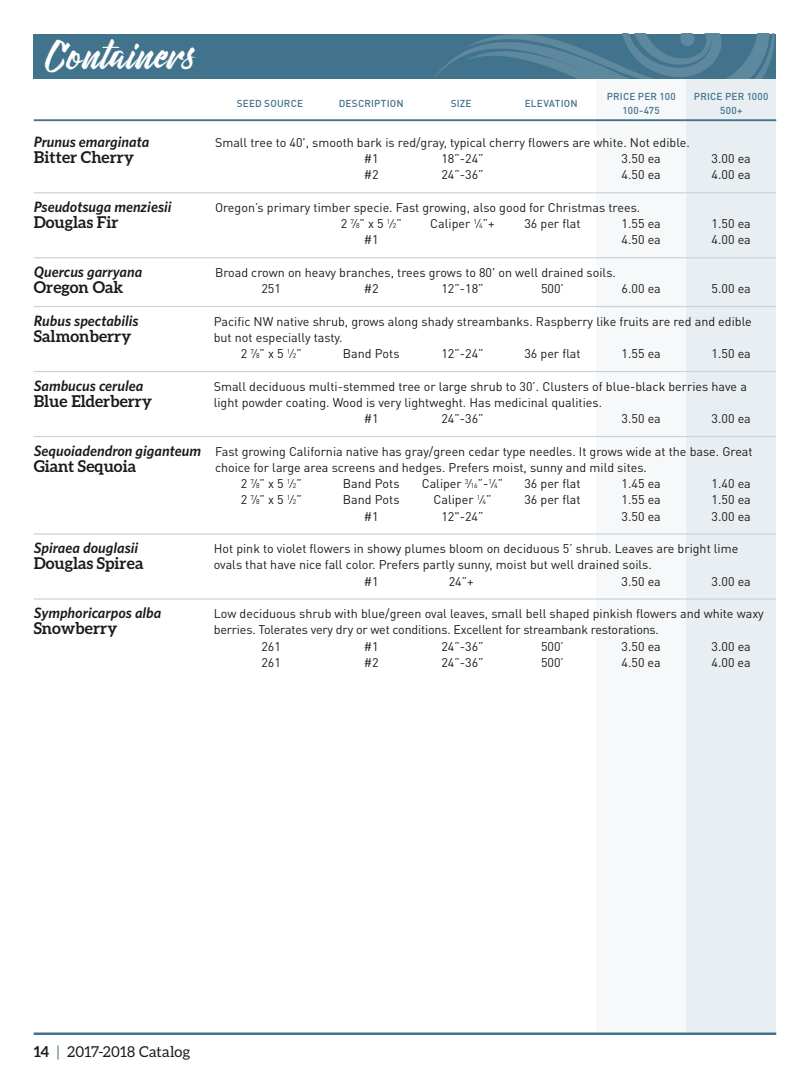
<style>
.page{position:relative;width:810px;height:1080px;background:#fff}
.page>*{position:absolute;margin:0;border:0;box-sizing:border-box;transform-origin:0 0}
.t1{font:35px "De Hangster";color:#fff}
.t2{font:700 16.25px "Aleo";color:#1c1b1b}
.t3{font:italic 600 15px "Whitney";color:#1c1b1b}
.t4{font:15px "Aleo";letter-spacing:.015em;color:#1c1b1b}
.t5{font:12.5px/16.2px "DINOT";color:#1c1b1b}
.t6{font:500 10px/13.8px "DINOT";letter-spacing:.015em;color:#42738d;text-align:center}
.s1{font-size:6.88px}
.s2{font-family:"Whitney";font-weight:600;font-style:italic;font-size:15px}
.s3{font-weight:700}
.s4{color:#42738d}
</style>
<div class="page">
<div style="left:596px;top:79px;width:90px;height:956px;background:#f6f8f9"></div>
<div style="left:686px;top:79px;width:90px;height:956px;background:#e8eef1"></div>
<hr style="left:34px;top:119px;width:742px;height:2px;background:#42738d">
<hr style="left:34px;top:1032px;width:742px;height:3px;background:#42738d">
<div style="left:34px;top:34px;width:742px;height:45px;background:#42738d"></div>
<svg style="left:435px;top:34px;width:339px;height:45px"></svg>
<hr style="left:34px;top:192px;width:742px;height:1px;background:#c6d5dd">
<hr style="left:34px;top:257px;width:742px;height:1px;background:#c6d5dd">
<hr style="left:34px;top:306px;width:742px;height:1px;background:#c6d5dd">
<hr style="left:34px;top:371px;width:742px;height:1px;background:#c6d5dd">
<hr style="left:34px;top:436px;width:742px;height:1px;background:#c6d5dd">
<hr style="left:34px;top:533px;width:742px;height:2px;background:#c6d5dd">
<hr style="left:34px;top:598px;width:742px;height:2px;background:#c6d5dd">
<h1 class="t1" style="left:45px;top:28px;width:152px">Containers</h1>
<p class="t6" style="left:237px;top:96px;width:68px">SEED SOURCE</p>
<p class="t6" style="left:339px;top:96px;width:67px">DESCRIPTION</p>
<p class="t6" style="left:451px;top:96px;width:22px">SIZE</p>
<p class="t6" style="left:525px;top:96px;width:54px">ELEVATION</p>
<p class="t6" style="left:607px;top:89px;width:70px">PRICE PER 100<br>100-475</p>
<p class="t6" style="left:694px;top:89px;width:76px">PRICE PER 1000<br>500+</p>
<p class="t3" style="left:34px;top:132px;width:117px">Prunus emarginata</p>
<p class="t5" style="left:215px;top:134px;width:476px">Small tree to 40', smooth bark is red/gray, typical cherry flowers are white. Not edible.</p>
<h2 class="t2" style="left:34px;top:148px;width:102px">Bitter Cherry</h2>
<p class="t5" style="left:364px;top:150px;width:16px">#1</p>
<p class="t5" style="left:441px;top:150px;width:44px">18”-24”</p>
<p class="t5" style="left:622px;top:150px;width:41px">3.50 ea</p>
<p class="t5" style="left:712px;top:150px;width:41px">3.00 ea</p>
<p class="t5" style="left:364px;top:166px;width:16px">#2</p>
<p class="t5" style="left:441px;top:166px;width:44px">24”-36”</p>
<p class="t5" style="left:622px;top:166px;width:41px">4.50 ea</p>
<p class="t5" style="left:712px;top:166px;width:41px">4.00 ea</p>
<p class="t3" style="left:34px;top:197px;width:139px">Pseudotsuga menziesii</p>
<p class="t5" style="left:215px;top:199px;width:427px">Oregon’s primary timber specie. Fast growing, also good for Christmas trees.</p>
<h2 class="t2" style="left:34px;top:213px;width:86px">Douglas Fir</h2>
<p class="t5" style="left:341px;top:215px;width:63px">2 <sup>7</sup>⁄<span class="s1">8</span>” x 5 <sup>1</sup>⁄<span class="s1">2</span>”</p>
<p class="t5" style="left:430px;top:215px;width:66px">Caliper <sup>1</sup>⁄<span class="s1">4</span>”+</p>
<p class="t5" style="left:524px;top:215px;width:58px">36 per flat</p>
<p class="t5" style="left:622px;top:215px;width:41px">1.55 ea</p>
<p class="t5" style="left:712px;top:215px;width:41px">1.50 ea</p>
<p class="t5" style="left:364px;top:231px;width:16px">#1</p>
<p class="t5" style="left:622px;top:231px;width:41px">4.50 ea</p>
<p class="t5" style="left:712px;top:231px;width:41px">4.00 ea</p>
<p class="t3" style="left:34px;top:262px;width:110px">Quercus garryana</p>
<p class="t5" style="left:215px;top:264px;width:402px">Broad crown on heavy branches, trees grows to 80' on well drained soils.</p>
<h2 class="t2" style="left:34px;top:278px;width:91px">Oregon Oak</h2>
<p class="t5" style="left:261px;top:280px;width:21px">251</p>
<p class="t5" style="left:364px;top:280px;width:16px">#2</p>
<p class="t5" style="left:441px;top:280px;width:44px">12”-18”</p>
<p class="t5" style="left:541px;top:280px;width:24px">500’</p>
<p class="t5" style="left:622px;top:280px;width:41px">6.00 ea</p>
<p class="t5" style="left:712px;top:280px;width:41px">5.00 ea</p>
<p class="t3" style="left:34px;top:311px;width:106px">Rubus spectabilis</p>
<p class="t5" style="left:214px;top:313px;width:540px">Pacific NW native shrub, grows along shady streambanks. Raspberry like fruits are red and edible</p>
<h2 class="t2" style="left:34px;top:327px;width:99px">Salmonberry</h2>
<p class="t5" style="left:241px;top:329px;width:103px;text-indent:-27px">but not especially tasty.<br>2 <sup>7</sup>⁄<span class="s1">8</span>” x 5 <sup>1</sup>⁄<span class="s1">2</span>”</p>
<p class="t5" style="left:343px;top:345px;width:58px">Band Pots</p>
<p class="t5" style="left:441px;top:345px;width:44px">12”-24”</p>
<p class="t5" style="left:524px;top:345px;width:58px">36 per flat</p>
<p class="t5" style="left:622px;top:345px;width:41px">1.55 ea</p>
<p class="t5" style="left:712px;top:345px;width:41px">1.50 ea</p>
<p class="t3" style="left:34px;top:376px;width:111px">Sambucus cerulea</p>
<p class="t5" style="left:214px;top:378px;width:535px">Small deciduous multi-stemmed tree or large shrub to 30’. Clusters of blue-black berries have a</p>
<h2 class="t2" style="left:34px;top:392px;width:120px">Blue Elderberry</h2>
<p class="t5" style="left:364px;top:394px;width:240px;text-indent:-150px">light powder coating. Wood is very lightweght. Has medicinal qualities. #1</p>
<p class="t5" style="left:441px;top:410px;width:44px">24”-36”</p>
<p class="t5" style="left:622px;top:410px;width:41px">3.50 ea</p>
<p class="t5" style="left:712px;top:410px;width:41px">3.00 ea</p>
<p class="t5" style="left:34px;top:443px;width:720px"><span class="s2">Sequoiadendron giganteum</span> Fast growing California native has gray/green cedar type needles. It grows wide at the base. Great</p>
<h2 class="t2" style="left:34px;top:457px;width:104px">Giant Sequoia</h2>
<p class="t5" style="left:241px;top:459px;width:408px;text-indent:-26px">choice for large area screens and hedges. Prefers moist, sunny and mild sites.<br>2 <sup>7</sup>⁄<span class="s1">8</span>” x 5 <sup>1</sup>⁄<span class="s1">2</span>”</p>
<p class="t5" style="left:343px;top:475px;width:58px">Band Pots</p>
<p class="t5" style="left:422px;top:475px;width:83px">Caliper <sup>3</sup>⁄<span class="s1">16</span>”-<sup>1</sup>⁄<span class="s1">4</span>”</p>
<p class="t5" style="left:524px;top:475px;width:58px">36 per flat</p>
<p class="t5" style="left:622px;top:475px;width:41px">1.45 ea</p>
<p class="t5" style="left:712px;top:475px;width:41px">1.40 ea</p>
<p class="t5" style="left:241px;top:491px;width:63px">2 <sup>7</sup>⁄<span class="s1">8</span>” x 5 <sup>1</sup>⁄<span class="s1">2</span>”</p>
<p class="t5" style="left:343px;top:491px;width:58px">Band Pots</p>
<p class="t5" style="left:434px;top:491px;width:59px">Caliper <sup>1</sup>⁄<span class="s1">4</span>”</p>
<p class="t5" style="left:524px;top:491px;width:58px">36 per flat</p>
<p class="t5" style="left:622px;top:491px;width:41px">1.55 ea</p>
<p class="t5" style="left:712px;top:491px;width:41px">1.50 ea</p>
<p class="t5" style="left:364px;top:508px;width:16px">#1</p>
<p class="t5" style="left:441px;top:508px;width:44px">12"-24”</p>
<p class="t5" style="left:622px;top:508px;width:41px">3.50 ea</p>
<p class="t5" style="left:712px;top:508px;width:41px">3.00 ea</p>
<p class="t3" style="left:34px;top:538px;width:106px">Spiraea douglasii</p>
<p class="t5" style="left:214px;top:540px;width:526px">Hot pink to violet flowers in showy plumes bloom on deciduous 5’ shrub. Leaves are bright lime</p>
<h2 class="t2" style="left:34px;top:554px;width:111px">Douglas Spirea</h2>
<p class="t5" style="left:364px;top:556px;width:289px;text-indent:-150px">ovals that have nice fall color. Prefers partly sunny, moist but well drained soils. #1</p>
<p class="t5" style="left:449px;top:573px;width:26px">24”+</p>
<p class="t5" style="left:622px;top:573px;width:41px">3.50 ea</p>
<p class="t5" style="left:712px;top:573px;width:41px">3.00 ea</p>
<p class="t3" style="left:34px;top:603px;width:129px">Symphoricarpos alba</p>
<p class="t5" style="left:214px;top:605px;width:552px">Low deciduous shrub with blue/green oval leaves, small bell shaped pinkish flowers and white waxy</p>
<h2 class="t2" style="left:34px;top:619px;width:85px">Snowberry</h2>
<p class="t5" style="left:261px;top:621px;width:399px;text-indent:-48px">berries. Tolerates very dry or wet conditions. Excellent for streambank restorations.<br>261</p>
<p class="t5" style="left:364px;top:638px;width:16px">#1</p>
<p class="t5" style="left:441px;top:638px;width:44px">24”-36”</p>
<p class="t5" style="left:541px;top:638px;width:24px">500’</p>
<p class="t5" style="left:622px;top:638px;width:41px">3.50 ea</p>
<p class="t5" style="left:712px;top:638px;width:41px">3.00 ea</p>
<p class="t5" style="left:261px;top:654px;width:21px">261</p>
<p class="t5" style="left:364px;top:654px;width:16px">#2</p>
<p class="t5" style="left:441px;top:654px;width:44px">24”-36”</p>
<p class="t5" style="left:541px;top:654px;width:24px">500’</p>
<p class="t5" style="left:622px;top:654px;width:41px">4.50 ea</p>
<p class="t5" style="left:712px;top:654px;width:41px">4.00 ea</p>
<p class="t4" style="left:34px;top:1044px;width:158px"><span class="s3">14</span> <span class="s4">|</span> 2017-2018 Catalog</p>
</div>
